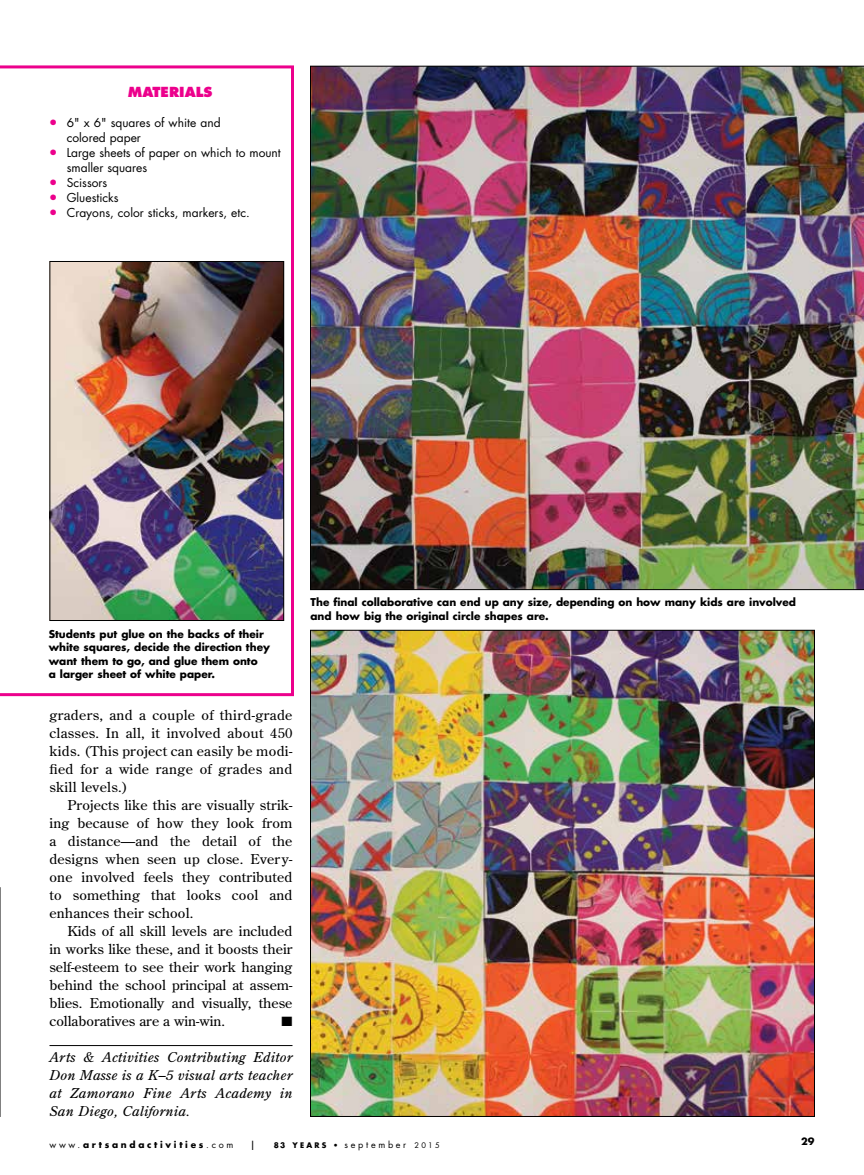
<style>
.page{position:relative;width:864px;height:1175px;background:#fff}
.page>*{position:absolute;margin:0;border:0;box-sizing:border-box;transform-origin:0 0}
.t1{font:13.5px/18px "Century Old Style";letter-spacing:.01em;color:#000;text-align:justify;scale:1.07 1}
.t2{font:italic 13.5px/18px "Century Old Style";letter-spacing:.01em;color:#000;text-align:justify;scale:1.07 1}
.t3{font:800 13.5px "Futura";color:#ec008c}
.t4{font:13.5px "Zapf Dingbats ITC";color:#000;scale:1.07 1}
.t5{font:12px/15px "Futura";color:#000}
.t6{font:700 10.5px/13.5px "Futura";color:#000}
.t7{font:700 9.75px "Futura";color:#000}
.t8{font:700 9px "Futura";letter-spacing:.3em;color:#000}
.t9{font:9px "Futura";letter-spacing:.3em;color:#000}
.s1{font-size:15px;color:#ec008c}
.s2{font-weight:400}
.s3{font-weight:700;font-size:7.5px}
.s4{font-size:7.5px}
</style>
<div class="page">
<svg style="left:0;top:65px;width:294px;height:631px"></svg>
<img style="left:52px;top:263px;width:230px;height:356px">
<div style="left:50px;top:261px;width:234px;height:360px;border:1px solid #000"></div>
<img style="left:310px;top:66px;width:554px;height:524px">
<img style="left:312px;top:632px;width:501px;height:482px">
<svg style="left:0;top:887px;width:1px;height:229px"></svg>
<hr style="left:50px;top:1045px;width:242px;height:1px;background:#000">
<p class="t3" style="left:128px;top:83px;width:86px">MATERIALS</p>
<p class="t5" style="left:67px;top:115px;width:155px;text-indent:-18px"><span class="s1">•</span> 6" x 6" squares of white and colored paper</p>
<p class="t5" style="left:67px;top:145px;width:216px;text-indent:-18px"><span class="s1">•</span> Large sheets of paper on which to mount smaller squares</p>
<p class="t5" style="left:49px;top:175px;width:60px"><span class="s1">•</span> Scissors</p>
<p class="t5" style="left:49px;top:190px;width:71px"><span class="s1">•</span> Gluesticks</p>
<p class="t5" style="left:49px;top:205px;width:202px"><span class="s1">•</span> Crayons, color sticks, markers, etc.</p>
<p class="t6" style="left:49px;top:627px;width:223px">Students put glue on the backs of their white squares, decide the direction they want them to go, and glue them onto<br>a larger sheet of white paper.</p>
<p class="t1" style="left:50px;top:706px;width:229px">graders, and a couple of third-grade classes. In all, it involved about 450 kids. (This project can easily be modi&shy;fied for a wide range of grades and skill levels.)</p>
<p class="t1" style="left:50px;top:796px;width:229px;text-indent:18px">Projects like this are visually strik&shy;ing because of how they look from a distance—and the detail of the designs when seen up close. Every&shy;one involved feels they contributed to something that looks cool and enhances their school.</p>
<p class="t1" style="left:50px;top:922px;width:229px;text-indent:18px">Kids of all skill levels are included in works like these, and it boosts their self-esteem to see their work hanging behind the school principal at assem&shy;blies. Emotionally and visually, these collaboratives are a win-win.</p>
<p class="t4" style="left:282px;top:1015px;width:12px">■</p>
<p class="t2" style="left:50px;top:1048px;width:229px">Arts &amp; Activities Contributing Editor Don Masse is a K–5 visual arts teacher at Zamorano Fine Arts Academy in San Diego, California.</p>
<p class="t6" style="left:310px;top:595px;width:487px">The final collaborative can end up any size, depending on how many kids are involved and how big the original circle shapes are.</p>
<p class="t8" style="left:50px;top:1138px;width:185px"><span class="s2">www.</span>artsandactivities<span class="s2">.com</span></p>
<p class="t7" style="left:801px;top:1134px;width:15px">29</p>
<p class="t9" style="left:274px;top:1138px;width:167px"><span class="s3">83 YEARS</span> <span class="s4">•</span> september <span class="s4">2015</span></p>
</div>
